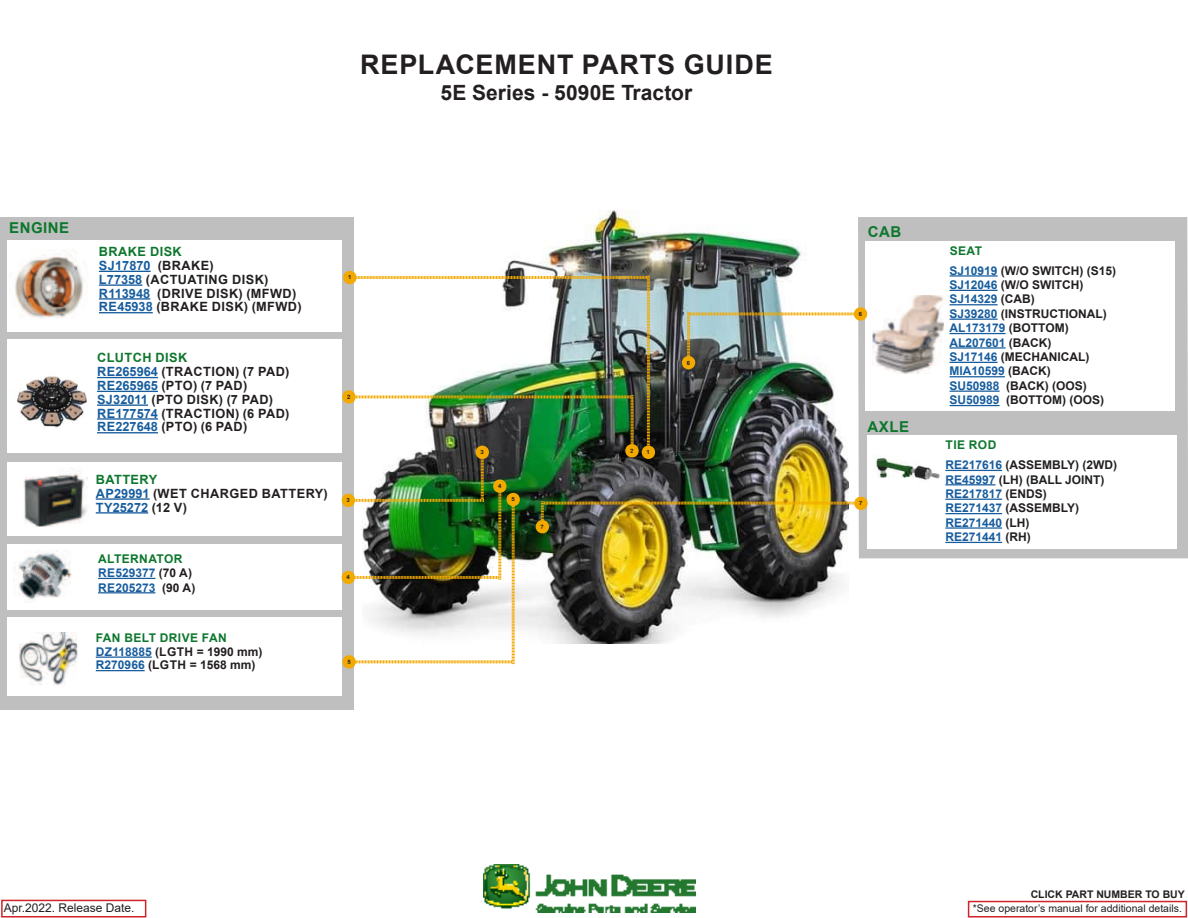
<style>
.page{position:relative;width:1188px;height:918px;background:#fff}
.page>*{position:absolute;margin:0;border:0;box-sizing:border-box;transform-origin:0 0}
.Title_Medium_24pt_Bl{font:700 27px "Arial";letter-spacing:.035em;color:#231f20}
.Title_Medium_24pt_Bl-2{font:700 21px "Arial";letter-spacing:.005em;color:#231f20}
.head{font:700 15px "Arial";letter-spacing:.035em;color:#0d772d}
.Filter_Name{font:700 12.75px "Arial";letter-spacing:.035em;color:#231f20}
.Filter_Name-2{font:700 12.75px "Arial";color:#231f20}
.Filter_Name-3{font:700 12.75px "Arial";letter-spacing:.035em;color:#0d772d}
.Filter_Name-4{font:700 12.75px "Arial";letter-spacing:.025em;color:#175d9e}
.Filter_Name-5{font:700 12.75px "Arial";color:#175d9e}
.Filter_Name-6{font:700 12px/14.4px "Arial";color:#231f20}
.Filter_Name-7{font:700 12px/14.4px "Arial";color:#175d9e}
.t1{font:12px "Arial";color:#231f20}
.Filter_Name-8{font:700 12px "Arial";letter-spacing:.035em;color:#0d772d}
.t2{font:10.5px "Arial";color:#231f20}
.t3{font:700 10.5px "Arial";color:#231f20}
.Replace_Copy{font:700 6px "Arial";color:#231f20}
.s1{color:#231f20}
.s2{color:#175d9e}
.s3{color:#0d772d}
</style>
<div class="page">
<img style="left:507px;top:210px;width:299px;height:58px">
<img style="left:484px;top:865px;width:212px;height:48px">
<div style="left:1px;top:900px;width:145px;height:18px;border:2px solid #d1232a"></div>
<div style="left:968px;top:901px;width:219px;height:17px;border:2px solid #d1232a"></div>
<div style="left:1px;top:217px;width:353px;height:493px;background:#bfbfc0"></div>
<div style="left:7px;top:463px;width:335px;height:73px;background:#fff"></div>
<hr style="left:96px;top:498px;width:54px;height:2px;background:#175d9e">
<hr style="left:96px;top:512px;width:52px;height:2px;background:#175d9e">
<img style="left:23px;top:470px;width:65px;height:57px">
<div style="left:7px;top:617px;width:335px;height:78px;background:#fff"></div>
<hr style="left:96px;top:657px;width:56px;height:1px;background:#175d9e">
<hr style="left:96px;top:670px;width:49px;height:1px;background:#175d9e">
<div style="left:7px;top:340px;width:335px;height:113px;background:#fff"></div>
<hr style="left:97px;top:377px;width:61px;height:1px;background:#175d9e">
<hr style="left:97px;top:391px;width:61px;height:1px;background:#175d9e">
<hr style="left:97px;top:405px;width:51px;height:1px;background:#175d9e">
<hr style="left:97px;top:418px;width:61px;height:2px;background:#175d9e">
<hr style="left:97px;top:432px;width:61px;height:1px;background:#175d9e">
<img style="left:16px;top:376px;width:72px;height:52px">
<div style="left:7px;top:544px;width:335px;height:66px;background:#fff"></div>
<hr style="left:98px;top:578px;width:57px;height:1px;background:#175d9e">
<hr style="left:98px;top:592px;width:57px;height:1px;background:#175d9e">
<img style="left:15px;top:550px;width:57px;height:53px">
<div style="left:7px;top:240px;width:335px;height:92px;background:#fff"></div>
<hr style="left:99px;top:271px;width:52px;height:1px;background:#175d9e">
<hr style="left:99px;top:284px;width:43px;height:2px;background:#175d9e">
<hr style="left:99px;top:298px;width:51px;height:2px;background:#175d9e">
<hr style="left:99px;top:312px;width:54px;height:1px;background:#175d9e">
<img style="left:15px;top:249px;width:68px;height:70px">
<img style="left:19px;top:632px;width:59px;height:54px">
<div style="left:858px;top:217px;width:330px;height:341px;background:#bfbfc0"></div>
<div style="left:865px;top:241px;width:309px;height:169px;background:#fff"></div>
<hr style="left:950px;top:275px;width:48px;height:2px;background:#175d9e">
<hr style="left:950px;top:290px;width:48px;height:1px;background:#175d9e">
<hr style="left:950px;top:304px;width:48px;height:1px;background:#175d9e">
<hr style="left:950px;top:319px;width:48px;height:1px;background:#175d9e">
<hr style="left:950px;top:333px;width:56px;height:1px;background:#175d9e">
<hr style="left:950px;top:347px;width:56px;height:2px;background:#175d9e">
<hr style="left:950px;top:362px;width:48px;height:1px;background:#175d9e">
<hr style="left:950px;top:376px;width:55px;height:1px;background:#175d9e">
<hr style="left:950px;top:391px;width:50px;height:1px;background:#175d9e">
<hr style="left:950px;top:405px;width:50px;height:1px;background:#175d9e">
<img style="left:873px;top:296px;width:71px;height:77px">
<div style="left:868px;top:436px;width:309px;height:113px;background:#fff"></div>
<img style="left:876px;top:457px;width:64px;height:24px">
<hr style="left:945px;top:470px;width:57px;height:1px;background:#175d9e">
<hr style="left:945px;top:484px;width:50px;height:1px;background:#175d9e">
<hr style="left:945px;top:499px;width:57px;height:1px;background:#175d9e">
<hr style="left:945px;top:513px;width:57px;height:1px;background:#175d9e">
<hr style="left:945px;top:527px;width:57px;height:2px;background:#175d9e">
<hr style="left:945px;top:542px;width:57px;height:1px;background:#175d9e">
<img style="left:338px;top:268px;width:533px;height:401px">
<div style="left:509px;top:496px;width:9px;height:6px;background:#f2a900"></div>
<div style="left:508px;top:496px;width:10px;height:7px;border:2px solid #f2a900"></div>
<p class="Title_Medium_24pt_Bl" style="left:360px;top:46px;width:414px">REPLACEMENT PARTS GUIDE</p>
<p class="Title_Medium_24pt_Bl-2" style="left:441px;top:77px;width:253px">5E Series - 5090E Tractor</p>
<p class="head" style="left:9px;top:217px;width:62px">ENGINE</p>
<p class="Filter_Name-3" style="left:99px;top:243px;width:84px">BRAKE DISK</p>
<p class="Filter_Name-4" style="left:99px;top:257px;width:116px">SJ17870 <span class="s1">(BRAKE)</span></p>
<p class="Filter_Name" style="left:99px;top:270px;width:171px"><span class="s2">L77358</span> (ACTUATING DISK)</p>
<p class="Filter_Name" style="left:99px;top:284px;width:199px"><span class="s2">R113948</span> (DRIVE DISK) (MFWD)</p>
<p class="Filter_Name" style="left:99px;top:298px;width:204px"><span class="s2">RE45938</span> (BRAKE DISK) (MFWD)</p>
<p class="Filter_Name-3" style="left:97px;top:349px;width:92px">CLUTCH DISK</p>
<p class="Filter_Name" style="left:97px;top:363px;width:194px"><span class="s2">RE265964</span> (TRACTION) (7 PAD)</p>
<p class="Filter_Name-2" style="left:97px;top:377px;width:152px"><span class="s2">RE265965</span> (PTO) (7 PAD)</p>
<p class="Filter_Name" style="left:97px;top:390px;width:178px"><span class="s2">SJ32011</span> (PTO DISK) (7 PAD)</p>
<p class="Filter_Name" style="left:97px;top:404px;width:194px"><span class="s2">RE177574</span> (TRACTION) (6 PAD)</p>
<p class="Filter_Name-2" style="left:97px;top:418px;width:152px"><span class="s2">RE227648</span> (PTO) (6 PAD)</p>
<p class="Filter_Name-3" style="left:96px;top:470px;width:63px">BATTERY</p>
<p class="Filter_Name" style="left:96px;top:484px;width:234px"><span class="s2">AP29991</span> (WET CHARGED BATTERY)</p>
<p class="Filter_Name-5" style="left:96px;top:498px;width:93px">TY25272 <span class="s1">(12 V)</span></p>
<p class="Filter_Name-7" style="left:98px;top:551px;width:99px"><span class="s3">ALTERNATOR<br></span>RE529377 <span class="s1">(70 A)<br></span>RE205273 <span class="s1">(90 A)</span></p>
<p class="Filter_Name-6" style="left:96px;top:632px;width:168px;line-height:13.5px"><span class="s3">FAN BELT DRIVE FAN<br></span><span class="s2">DZ118885</span> (LGTH = 1990 mm)<br><span class="s2">R270966</span> (LGTH = 1568 mm)</p>
<p class="Replace_Copy" style="left:348px;top:273px;width:5px">1</p>
<p class="Replace_Copy" style="left:347px;top:392px;width:5px">2</p>
<p class="Replace_Copy" style="left:347px;top:496px;width:5px">3</p>
<p class="Replace_Copy" style="left:347px;top:573px;width:5px">4</p>
<p class="Replace_Copy" style="left:347px;top:657px;width:5px">5</p>
<p class="Replace_Copy" style="left:481px;top:448px;width:5px">3</p>
<p class="Replace_Copy" style="left:498px;top:482px;width:5px">4</p>
<p class="Replace_Copy" style="left:511px;top:495px;width:5px">5</p>
<p class="Replace_Copy" style="left:541px;top:522px;width:5px">7</p>
<p class="Replace_Copy" style="left:630px;top:446px;width:5px">2</p>
<p class="Replace_Copy" style="left:647px;top:448px;width:5px">1</p>
<p class="Replace_Copy" style="left:687px;top:359px;width:5px">6</p>
<p class="head" style="left:868px;top:221px;width:35px">CAB</p>
<p class="Replace_Copy" style="left:859px;top:310px;width:5px">6</p>
<p class="head" style="left:868px;top:416px;width:43px">AXLE</p>
<p class="Replace_Copy" style="left:859px;top:499px;width:5px">7</p>
<p class="Filter_Name-8" style="left:950px;top:242px;width:34px">SEAT</p>
<p class="Filter_Name-6" style="left:950px;top:263px;width:168px"><span class="s2">SJ10919</span> (W/O SWITCH) (S15)<br><span class="s2">SJ12046</span> (W/O SWITCH)<br><span class="s2">SJ14329</span> (CAB)<br><span class="s2">SJ39280</span> (INSTRUCTIONAL)<br><span class="s2">AL173179</span> (BOTTOM)<br><span class="s2">AL207601</span> (BACK)<br><span class="s2">SJ17146</span> (MECHANICAL)<br><span class="s2">MIA10599</span> (BACK)<br><span class="s2">SU50988</span> (BACK) (OOS)<br><span class="s2">SU50989</span> (BOTTOM) (OOS)</p>
<p class="Filter_Name-8" style="left:946px;top:437px;width:52px">TIE ROD</p>
<p class="Filter_Name-6" style="left:945px;top:458px;width:173px"><span class="s2">RE217616</span> (ASSEMBLY) (2WD)<br><span class="s2">RE45997</span> (LH) (BALL JOINT)<br><span class="s2">RE217817</span> (ENDS)<br><span class="s2">RE271437</span> (ASSEMBLY)<br><span class="s2">RE271440</span> (LH)<br><span class="s2">RE271441</span> (RH)</p>
<p class="t3" style="left:1031px;top:887px;width:156px">CLICK PART NUMBER TO BUY</p>
<p class="t1" style="left:4px;top:900px;width:132px">Apr.2022. Release Date.</p>
<p class="t2" style="left:973px;top:901px;width:211px">*See operator’s manual for additional details.</p>
</div>
